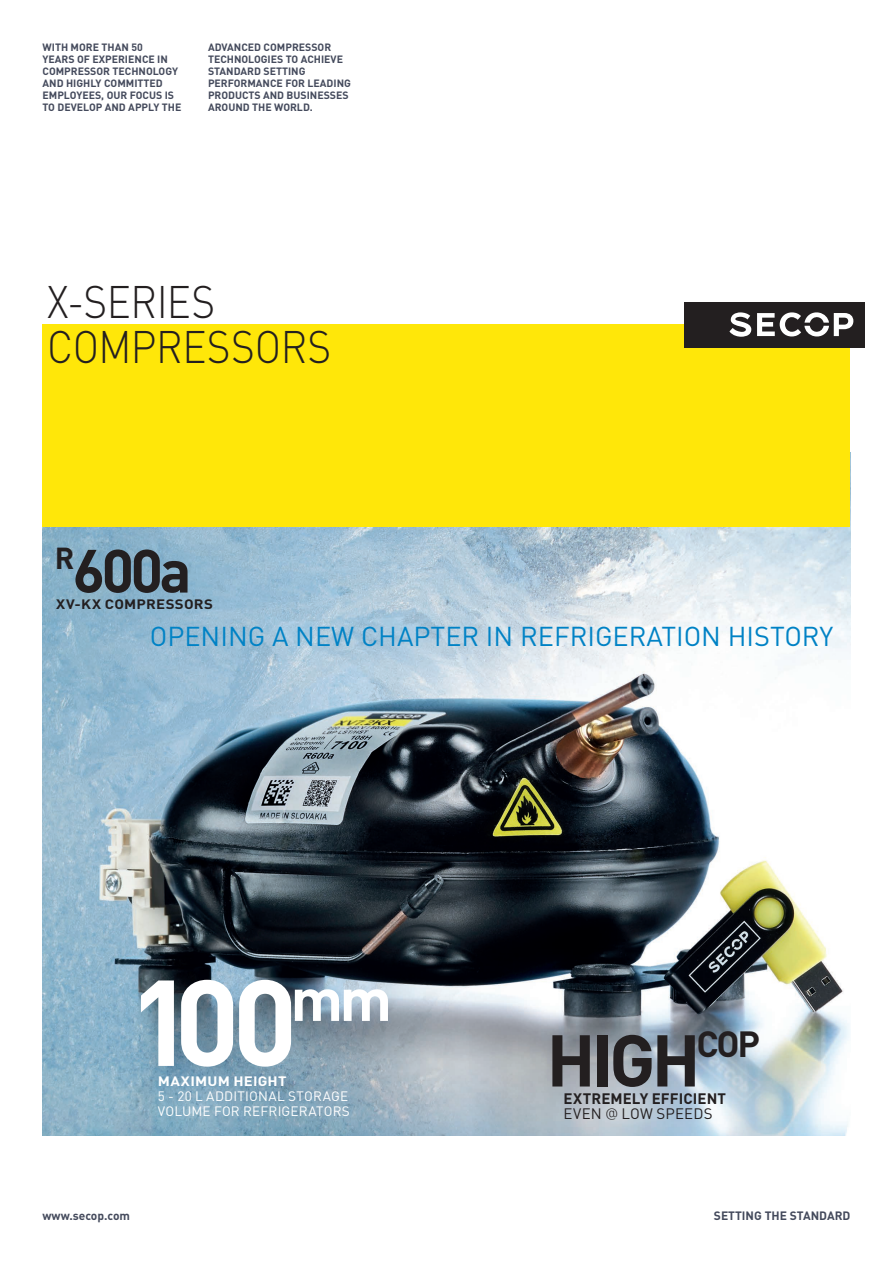
<style>
.page{position:relative;width:893px;height:1263px;background:#fff}
.page>*{position:absolute;margin:0;border:0;box-sizing:border-box;transform-origin:0 0}
.t1{font:700 120px "DIN";color:#fff}
.t2{font:700 72px "DIN";color:#231f20}
.t3{font:700 60px "DIN";color:#231f20}
.t4{font:300 45px/45px "DIN";letter-spacing:-.01em;color:#231f20;scale:.9 1}
.t5{font:27px "DIN";color:#0082c5}
.t6{font:700 15px/15px "DIN";letter-spacing:.005em;color:#231f20}
.t7{font:13.5px/15px "DIN";letter-spacing:.015em;color:#fff}
.t8{font:700 13.5px "DIN";letter-spacing:.02em;color:#231f20;scale:1.11 1}
.t9{font:700 13.5px "DIN";letter-spacing:.015em;color:#fff;scale:1.11 1}
.t10{font:700 12px "DIN";color:#444a5c}
.t11{font:700 10.5px/12px "DIN";color:#444a5c}
.s1{font-weight:400}
.s2{font-family:"Hermes";font-weight:100}
</style>
<div class="page">
<img style="left:43px;top:527px;width:807px;height:608px">
<div style="left:43px;top:325px;width:807px;height:202px;background:#ffe709"></div>
<div style="left:685px;top:302px;width:180px;height:45px;background:#231f20"></div>
<svg style="left:729px;top:312px;width:22px;height:25px"></svg>
<svg style="left:757px;top:312px;width:96px;height:25px"></svg>
<p class="t11" style="left:43px;top:41px;width:140px">WITH MORE THAN 50<br>YEARS OF EXPERIENCE IN<br>COMPRESSOR TECHNOLOGY<br>AND HIGHLY COMMITTED<br>EMPLOYEES, OUR FOCUS IS<br>TO DEVELOP AND APPLY THE</p>
<p class="t11" style="left:208px;top:41px;width:144px">ADVANCED COMPRESSOR<br>TECHNOLOGIES TO ACHIEVE<br>STANDARD SETTING<br>PERFORMANCE FOR LEADING<br>PRODUCTS AND BUSINESSES<br>AROUND THE WORLD.</p>
<h3 class="t4" style="left:47px;top:279px;width:317px">X-SERIES<br>COMPRESSORS</h3>
<h3 class="t3" style="left:55px;top:532px;width:138px"><sup>R</sup>600a</h3>
<p class="t8" style="left:56px;top:595px;width:143px">XV-KX COMPRESSORS</p>
<h3 class="t5" style="left:150px;top:619px;width:685px">OPENING A NEW CHAPTER IN REFRIGERATION HISTORY</h3>
<h1 class="t1" style="left:129px;top:944px;width:265px">100<sup>mm</sup></h1>
<p class="t9" style="left:158px;top:1072px;width:118px">MAXIMUM HEIGHT</p>
<p class="t7" style="left:158px;top:1088px;width:194px">5 - 20 L ADDITIONAL STORAGE<br>VOLUME FOR REFRIGERATORS</p>
<h2 class="t2" style="left:546px;top:1013px;width:215px">HIGH<sup>COP</sup></h2>
<h3 class="t6" style="left:563px;top:1090px;width:164px">EXTREMELY EFFICIENT<br><span class="s1">EVEN</span> <span class="s2">@</span> <span class="s1">LOW SPEEDS</span></h3>
<p class="t10" style="left:43px;top:1208px;width:89px">www.secop.com</p>
<p class="t10" style="left:714px;top:1208px;width:138px">SETTING THE STANDARD</p>
</div>
